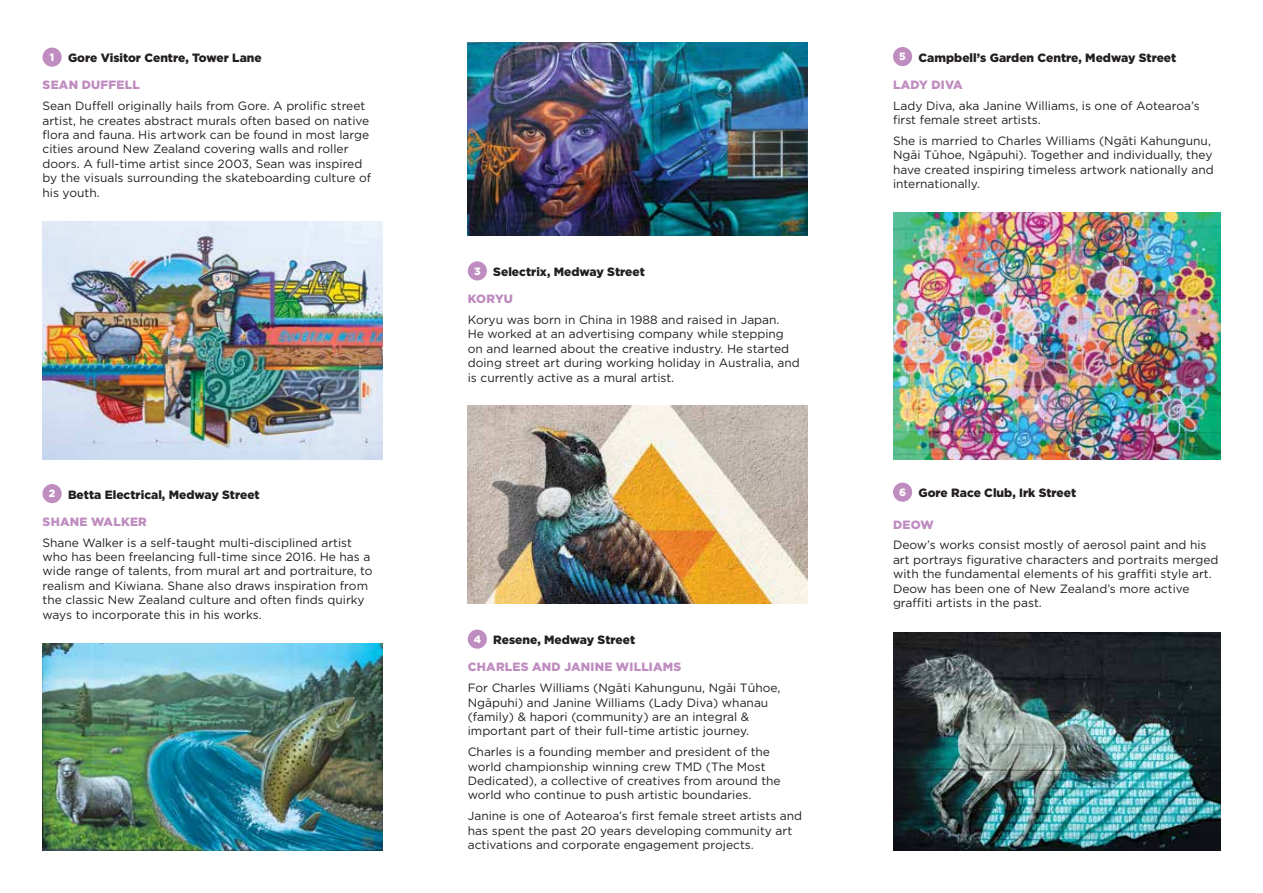
<style>
.page{position:relative;width:1263px;height:893px;background:#fff}
.page>*{position:absolute;margin:0;border:0;box-sizing:border-box;transform-origin:0 0}
.t1{font:12px/14.4px "Gotham Pro";color:#231f20}
.t2{font:900 12px "Gotham Pro";color:#231f20}
.t3{font:900 12px "Gotham Pro";letter-spacing:.02em;color:#bf8cbf}
.s1{font-size:10.5px;color:#fff}
.s2{font-weight:900;color:#bf8cbf}
.s3{font-family:"Montserrat";font-weight:300}
</style>
<div class="page">
<div style="left:893px;top:47px;width:19px;height:19px;background:#bf8dbf;border-radius:50%"></div>
<div style="left:893px;top:483px;width:19px;height:19px;background:#bf8dbf;border-radius:50%"></div>
<div style="left:468px;top:261px;width:19px;height:19px;background:#bf8dbf;border-radius:50%"></div>
<div style="left:468px;top:630px;width:19px;height:19px;background:#bf8dbf;border-radius:50%"></div>
<div style="left:43px;top:48px;width:19px;height:19px;background:#bf8dbf;border-radius:50%"></div>
<div style="left:43px;top:484px;width:19px;height:19px;background:#bf8dbf;border-radius:50%"></div>
<img style="left:43px;top:221px;width:340px;height:238px">
<img style="left:893px;top:213px;width:327px;height:246px">
<img style="left:468px;top:43px;width:340px;height:193px">
<img style="left:468px;top:405px;width:340px;height:199px">
<img style="left:43px;top:643px;width:340px;height:207px">
<img style="left:893px;top:632px;width:328px;height:218px">
<p class="t2" style="left:50px;top:51px;width:213px"><span class="s1">1</span> Gore Visitor Centre, Tower Lane</p>
<p class="t3" style="left:43px;top:78px;width:99px">SEAN DUFFELL</p>
<p class="t1" style="left:43px;top:99px;width:330px">Sean Duffell originally hails from Gore. A prolific street artist, he creates abstract murals often based on native flora and fauna. His artwork can be found in most large cities around New Zealand covering walls and roller doors. A full-time artist since 2003, Sean was inspired by the visuals surrounding the skateboarding culture of his youth.</p>
<p class="t2" style="left:49px;top:487px;width:212px"><span class="s1">2</span> Betta Electrical, Medway Street</p>
<p class="t3" style="left:43px;top:515px;width:106px">SHANE WALKER</p>
<p class="t1" style="left:43px;top:535px;width:332px">Shane Walker is a self-taught multi-disciplined artist who has been freelancing full-time since 2016. He has a wide range of talents, from mural art and portraiture, to realism and Kiwiana. Shane also draws inspiration from the classic New Zealand culture and often finds quirky ways to incorporate this in his works.</p>
<p class="t2" style="left:474px;top:265px;width:172px"><span class="s1">3</span> Selectrix, Medway Street</p>
<p class="t3" style="left:468px;top:292px;width:47px">KORYU</p>
<p class="t1" style="left:468px;top:312px;width:334px">Koryu was born in China in 1988 and raised in Japan.<br>He worked at an advertising company while stepping on and learned about the creative industry. He started doing street art during working holiday in Australia, and is currently active as a mural artist.</p>
<p class="t2" style="left:474px;top:633px;width:163px"><span class="s1">4</span> Resene, Medway Street</p>
<p class="t1" style="left:468px;top:657px;width:314px;line-height:20.9px"><span class="s2">CHARLES AND JANINE WILLIAMS<br></span>For Charles Williams (Ng<span class="s3">ā</span>ti Kahungunu, Ng<span class="s3">ā</span>i T<span class="s3">ū</span>hoe,</p>
<p class="t1" style="left:468px;top:695px;width:302px">Ng<span class="s3">ā</span>puhi) and Janine Williams (Lady Diva) whanau (family) &amp; hapori (community) are an integral &amp; important part of their full-time artistic journey.</p>
<p class="t1" style="left:468px;top:745px;width:314px">Charles is a founding member and president of the world championship winning crew TMD (The Most Dedicated), a collective of creatives from around the world who continue to push artistic boundaries.</p>
<p class="t1" style="left:468px;top:809px;width:336px">Janine is one of Aotearoa’s first female street artists and has spent the past 20 years developing community art activations and corporate engagement projects.</p>
<p class="t2" style="left:899px;top:50px;width:279px"><span class="s1">5</span> Campbell’s Garden Centre, Medway Street</p>
<p class="t3" style="left:893px;top:78px;width:71px">LADY DIVA</p>
<p class="t1" style="left:893px;top:98px;width:308px">Lady Diva, aka Janine Williams, is one of Aotearoa’s first female street artists.</p>
<p class="t1" style="left:893px;top:133px;width:322px">She is married to Charles Williams (Ng<span class="s3">ā</span>ti Kahungunu, Ng<span class="s3">ā</span>i T<span class="s3">ū</span>hoe, Ng<span class="s3">ā</span>puhi). Together and individually, they have created inspiring timeless artwork nationally and internationally.</p>
<p class="t2" style="left:899px;top:486px;width:179px"><span class="s1">6</span> Gore Race Club, Irk Street</p>
<p class="t3" style="left:893px;top:517px;width:42px">DEOW</p>
<p class="t1" style="left:893px;top:538px;width:327px">Deow’s works consist mostly of aerosol paint and his art portrays figurative characters and portraits merged with the fundamental elements of his graffiti style art.<br>Deow has been one of New Zealand’s more active graffiti artists in the past.</p>
</div>
